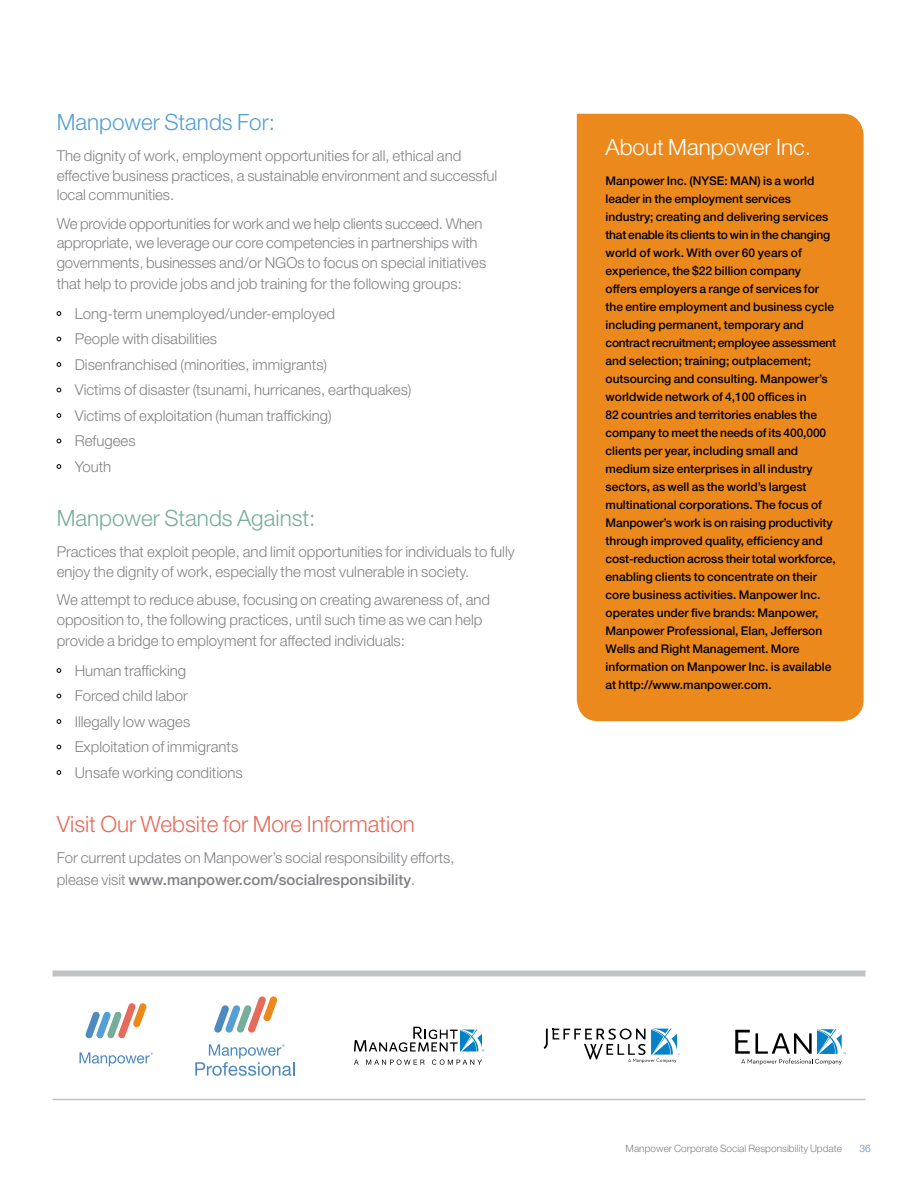
<style>
.page{position:relative;width:918px;height:1188px;background:#fff}
.page>*{position:absolute;margin:0;border:0;box-sizing:border-box;transform-origin:0 0}
.t1{font:300 22.5px "Helvetica Neue LT Std";color:#e66b5b}
.t2{font:300 22.5px "Helvetica Neue LT Std";color:#77ae99}
.t3{font:300 22.5px "Helvetica Neue LT Std";color:#569fd3}
.t4{font:300 22.5px "Helvetica Neue LT Std";color:#fff}
.t5{font:300 15px/25.5px "Helvetica Neue LT Std";color:#808285}
.t6{font:500 12px/18px "Helvetica Neue LT Std";color:#000}
.t7{font:300 10.2px "Helvetica Neue LT Std";color:#808285}
.t8{font:300 10.2px "Helvetica Neue LT Std";color:#4e8abe}
.s1{font-weight:500}
</style>
<div class="page">
<div style="left:577px;top:114px;width:287px;height:607px;background:#ec891d"></div>
<svg style="left:544px;top:1029px;width:136px;height:34px"></svg>
<svg style="left:354px;top:1060px;width:5px;height:5px"></svg>
<svg style="left:366px;top:1059px;width:59px;height:6px"></svg>
<svg style="left:432px;top:1059px;width:50px;height:6px"></svg>
<svg style="left:354px;top:1027px;width:130px;height:25px"></svg>
<svg style="left:85px;top:1003px;width:62px;height:36px"></svg>
<svg style="left:80px;top:1052px;width:73px;height:14px"></svg>
<svg style="left:57px;top:311px;width:4px;height:5px"></svg>
<svg style="left:57px;top:337px;width:4px;height:4px"></svg>
<svg style="left:57px;top:362px;width:4px;height:5px"></svg>
<svg style="left:57px;top:388px;width:4px;height:4px"></svg>
<svg style="left:57px;top:413px;width:4px;height:5px"></svg>
<svg style="left:57px;top:439px;width:4px;height:4px"></svg>
<svg style="left:57px;top:464px;width:4px;height:5px"></svg>
<svg style="left:57px;top:668px;width:4px;height:5px"></svg>
<svg style="left:57px;top:694px;width:4px;height:4px"></svg>
<svg style="left:57px;top:719px;width:4px;height:5px"></svg>
<svg style="left:57px;top:745px;width:4px;height:4px"></svg>
<svg style="left:57px;top:770px;width:4px;height:5px"></svg>
<svg style="left:214px;top:996px;width:64px;height:37px"></svg>
<svg style="left:195px;top:1044px;width:100px;height:32px"></svg>
<svg style="left:735px;top:1029px;width:111px;height:36px"></svg>
<div style="left:52px;top:970px;width:814px;height:6px;background:#c1c2c4"></div>
<hr style="left:52px;top:1099px;width:814px;height:1px;background:#c1c2c4">
<h1 class="t3" style="left:57px;top:108px;width:220px">Manpower Stands For:</h1>
<p class="t5" style="left:57px;top:146px;width:442px;line-height:19.5px">The dignity of work, employment opportunities for all, ethical and effective business practices, a sustainable environment and successful local communities.</p>
<p class="t5" style="left:57px;top:213px;width:431px;line-height:19.5px">We provide opportunities for work and we help clients succeed. When appropriate, we leverage our core competencies in partnerships with governments, businesses and/or NGOs to focus on special initiatives</p>
<p class="t5" style="left:75px;top:268px;width:389px;line-height:30px;text-indent:-18px">that help to provide jobs and job training for the following groups:<br>Long-term unemployed/under-employed</p>
<p class="t5" style="left:75px;top:326px;width:338px">People with disabilities<br>Disenfranchised (minorities, immigrants)<br>Victims of disaster (tsunami, hurricanes, earthquakes)<br>Victims of exploitation (human trafficking)<br>Refugees<br>Youth</p>
<h1 class="t2" style="left:57px;top:504px;width:260px">Manpower Stands Against:</h1>
<p class="t5" style="left:57px;top:542px;width:460px;line-height:19.5px">Practices that exploit people, and limit opportunities for individuals to fully enjoy the dignity of work, especially the most vulnerable in society.</p>
<p class="t5" style="left:57px;top:590px;width:435px;line-height:19.5px">We attempt to reduce abuse, focusing on creating awareness of, and opposition to, the following practices, until such time as we can help</p>
<p class="t5" style="left:75px;top:625px;width:332px;line-height:30px;text-indent:-18px">provide a bridge to employment for affected individuals:<br>Human trafficking</p>
<p class="t5" style="left:75px;top:683px;width:170px">Forced child labor<br>Illegally low wages<br>Exploitation of immigrants<br>Unsafe working conditions</p>
<h1 class="t1" style="left:57px;top:810px;width:360px">Visit Our Website for More Information</h1>
<p class="t5" style="left:57px;top:847px;width:400px;line-height:21.8px">For current updates on Manpower’s social responsibility efforts, please visit <span class="s1">www.manpower.com/socialresponsibility</span>.</p>
<h1 class="t4" style="left:606px;top:134px;width:207px">About Manpower Inc.</h1>
<p class="t6" style="left:606px;top:172px;width:232px">Manpower Inc. (NYSE: MAN) is a world leader in the employment services industry; creating and delivering services that enable its clients to win in the changing world of work. With over 60 years of experience, the $22 billion company<br>offers employers a range of services for the entire employment and business cycle including permanent, temporary and contract recruitment; employee assessment and selection; training; outplacement; outsourcing and consulting. Manpower’s worldwide network of 4,100 offices in<br>82 countries and territories enables the company to meet the needs of its 400,000 clients per year, including small and medium size enterprises in all industry sectors, as well as the world’s largest multinational corporations. The focus of Manpower’s work is on raising productivity through improved quality, efficiency and cost-reduction across their total workforce, enabling clients to concentrate on their core business activities. Manpower Inc. operates under five brands: Manpower, Manpower Professional, Elan, Jefferson Wells and Right Management. More information on Manpower Inc. is available at http://www.manpower.com.</p>
<p class="t7" style="left:626px;top:1142px;width:218px">Manpower Corporate Social Responsibility Update</p>
<p class="t8" style="left:859px;top:1142px;width:13px">36</p>
</div>
